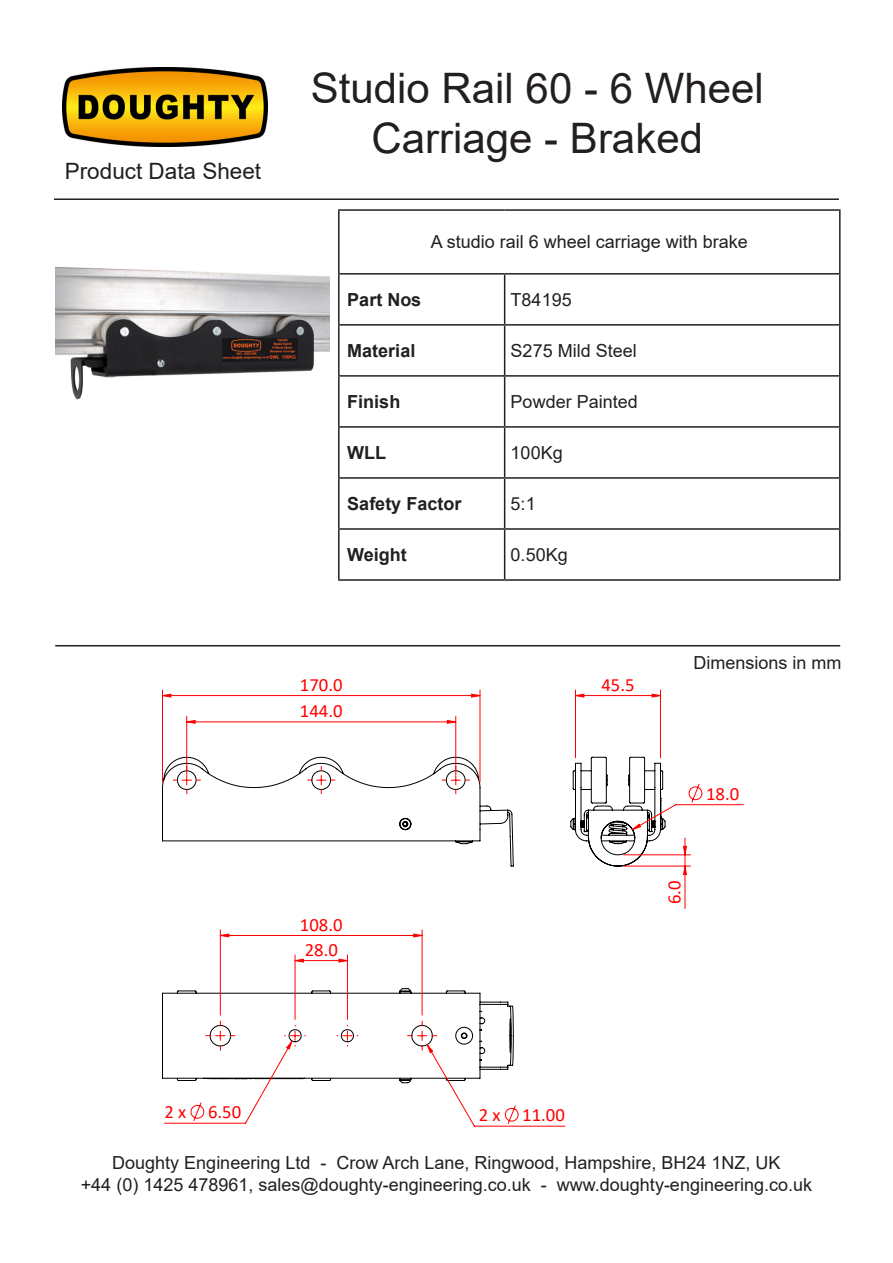
<style>
.page{position:relative;width:893px;height:1263px;background:#fff}
.page>*{position:absolute;margin:0;border:0;box-sizing:border-box;transform-origin:0 0}
.t1{font:42px/50.4px "Arial";color:#231f20;text-align:center}
.t2{font:22.5px "Arial";color:#231f20}
.t3{font:18.75px/25.2px "Calibri";color:#f00}
.t4{font:18px "Arial";color:#231f20}
.t5{font:700 18px "Arial";color:#231f20}
</style>
<div class="page">
<img style="left:63px;top:68px;width:205px;height:79px">
<hr style="left:54px;top:198px;width:785px;height:2px;background:#231f20">
<hr style="left:55px;top:645px;width:785px;height:1px;background:#231f20">
<img style="left:55px;top:267px;width:275px;height:133px">
<hr style="left:149px;top:1240px;width:604px;height:1px;background:#c0c0c0">
<hr style="left:149px;top:669px;width:1px;height:466px;background:#c0c0c0">
<hr style="left:149px;top:669px;width:604px;height:1px;background:#c0c0c0">
<hr style="left:767px;top:669px;width:1px;height:466px;background:#c0c0c0">
<svg style="left:162px;top:689px;width:582px;height:438px"></svg>
<hr style="left:623px;top:854px;width:67px;height:1px;background:#f00">
<hr style="left:623px;top:865px;width:67px;height:1px;background:#f00">
<hr style="left:684px;top:866px;width:1px;height:42px;background:#f00">
<hr style="left:575px;top:690px;width:1px;height:68px;background:#f00">
<hr style="left:660px;top:690px;width:1px;height:68px;background:#f00">
<svg style="left:162px;top:694px;width:478px;height:358px"></svg>
<svg style="left:682px;top:838px;width:5px;height:37px"></svg>
<svg style="left:186px;top:693px;width:476px;height:31px"></svg>
<hr style="left:338px;top:209px;width:167px;height:2px;background:#231f20">
<hr style="left:338px;top:211px;width:2px;height:62px;background:#231f20">
<hr style="left:505px;top:209px;width:336px;height:2px;background:#231f20">
<hr style="left:839px;top:211px;width:2px;height:62px;background:#231f20">
<hr style="left:338px;top:273px;width:167px;height:2px;background:#231f20">
<hr style="left:338px;top:275px;width:2px;height:49px;background:#231f20">
<hr style="left:505px;top:273px;width:336px;height:2px;background:#231f20">
<hr style="left:504px;top:275px;width:1px;height:49px;background:#231f20">
<hr style="left:839px;top:275px;width:2px;height:49px;background:#231f20">
<hr style="left:338px;top:324px;width:167px;height:2px;background:#231f20">
<hr style="left:338px;top:326px;width:2px;height:49px;background:#231f20">
<hr style="left:505px;top:324px;width:336px;height:2px;background:#231f20">
<hr style="left:504px;top:326px;width:1px;height:49px;background:#231f20">
<hr style="left:839px;top:326px;width:2px;height:49px;background:#231f20">
<hr style="left:504px;top:377px;width:1px;height:49px;background:#231f20">
<hr style="left:504px;top:428px;width:1px;height:49px;background:#231f20">
<hr style="left:504px;top:479px;width:1px;height:49px;background:#231f20">
<hr style="left:504px;top:530px;width:1px;height:49px;background:#231f20">
<hr style="left:338px;top:375px;width:167px;height:2px;background:#231f20">
<hr style="left:338px;top:377px;width:2px;height:49px;background:#231f20">
<hr style="left:505px;top:375px;width:336px;height:2px;background:#231f20">
<hr style="left:839px;top:377px;width:2px;height:49px;background:#231f20">
<hr style="left:338px;top:428px;width:2px;height:49px;background:#231f20">
<hr style="left:839px;top:428px;width:2px;height:49px;background:#231f20">
<hr style="left:338px;top:479px;width:2px;height:49px;background:#231f20">
<hr style="left:839px;top:479px;width:2px;height:49px;background:#231f20">
<hr style="left:338px;top:530px;width:2px;height:49px;background:#231f20">
<hr style="left:839px;top:530px;width:2px;height:49px;background:#231f20">
<hr style="left:338px;top:426px;width:167px;height:2px;background:#231f20">
<hr style="left:505px;top:426px;width:336px;height:2px;background:#231f20">
<hr style="left:338px;top:477px;width:167px;height:2px;background:#231f20">
<hr style="left:505px;top:477px;width:336px;height:2px;background:#231f20">
<hr style="left:338px;top:528px;width:167px;height:2px;background:#231f20">
<hr style="left:505px;top:528px;width:336px;height:2px;background:#231f20">
<hr style="left:338px;top:579px;width:167px;height:2px;background:#231f20">
<hr style="left:505px;top:579px;width:336px;height:2px;background:#231f20">
<p class="t2" style="left:65px;top:155px;width:198px">Product Data Sheet</p>
<p class="t1" style="left:311px;top:63px;width:454px">Studio Rail 60 - 6 Wheel<br>Carriage - Braked</p>
<p class="t4" style="left:431px;top:230px;width:319px">A studio rail 6 wheel carriage with brake</p>
<p class="t5" style="left:347px;top:287px;width:76px">Part Nos</p>
<p class="t4" style="left:511px;top:287px;width:63px">T84195</p>
<p class="t5" style="left:347px;top:338px;width:70px">Material</p>
<p class="t4" style="left:511px;top:338px;width:128px">S275 Mild Steel</p>
<p class="t5" style="left:347px;top:389px;width:55px">Finish</p>
<p class="t4" style="left:511px;top:389px;width:129px">Powder Painted</p>
<p class="t5" style="left:347px;top:440px;width:40px">WLL</p>
<p class="t4" style="left:511px;top:440px;width:54px">100Kg</p>
<p class="t5" style="left:347px;top:491px;width:116px">Safety Factor</p>
<p class="t4" style="left:511px;top:491px;width:27px">5:1</p>
<p class="t5" style="left:347px;top:542px;width:61px">Weight</p>
<p class="t4" style="left:511px;top:542px;width:59px">0.50Kg</p>
<p class="t3" style="left:300px;top:672px;width:44px">170.0</p>
<p class="t3" style="left:601px;top:672px;width:35px">45.5</p>
<p class="t3" style="left:300px;top:698px;width:44px">144.0</p>
<p class="t3" style="left:300px;top:911px;width:44px">108.0<br>28.0</p>
<p class="t4" style="left:693px;top:650px;width:150px">Dimensions in mm</p>
<p class="t3" style="left:706px;top:780px;width:35px">18.0</p>
<p class="t3" style="left:661px;top:904px;width:25px;rotate:-90deg">6.0</p>
<p class="t3" style="left:165px;top:1099px;width:78px">2 x 6.50</p>
<p class="t3" style="left:479px;top:1102px;width:88px">2 x 11.00</p>
<p class="t4" style="left:112px;top:1150px;width:670px">Doughty Engineering Ltd - Crow Arch Lane, Ringwood, Hampshire, BH24 1NZ, UK</p>
<p class="t4" style="left:81px;top:1172px;width:733px">+44 (0) 1425 478961, sales@doughty-engineering.co.uk - www.doughty-engineering.co.uk</p>
</div>
